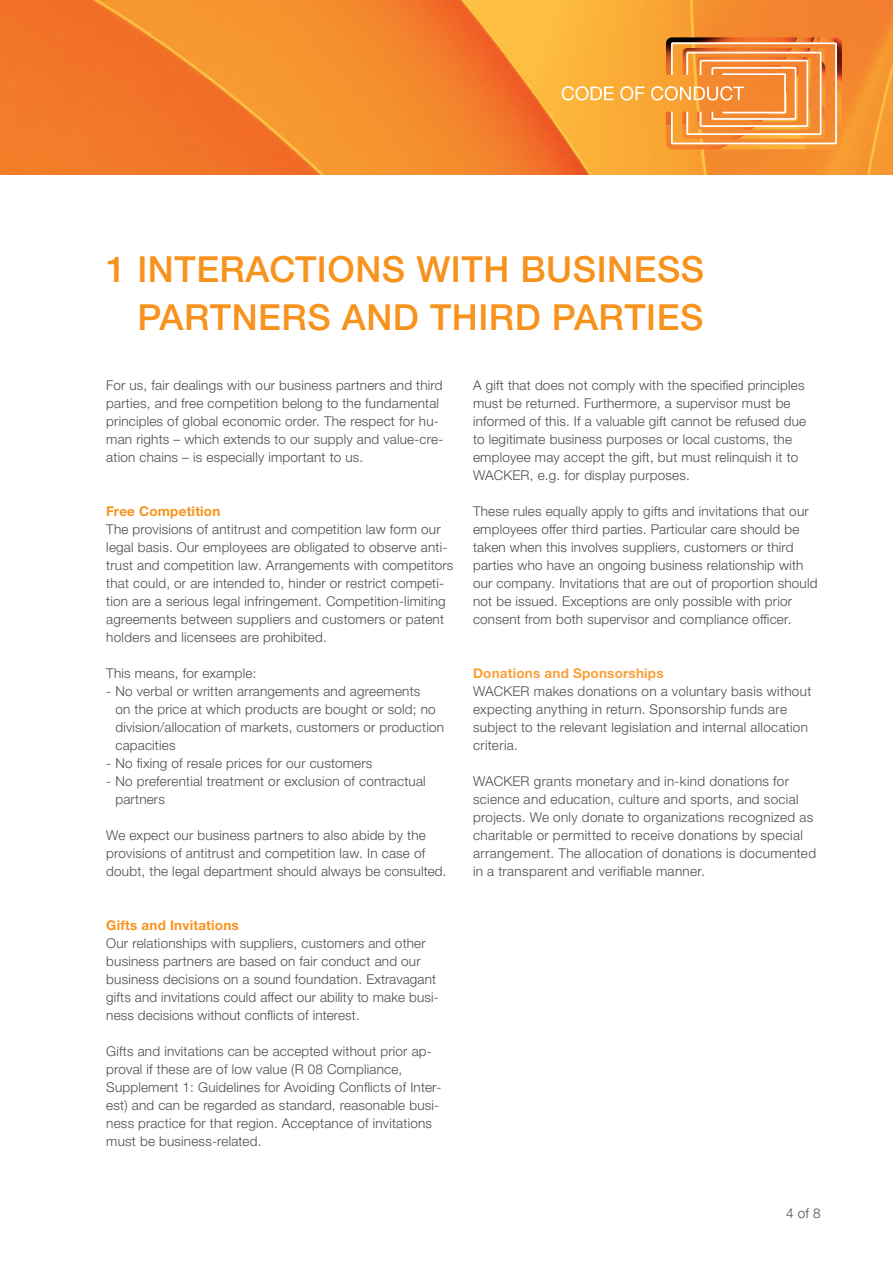
<style>
.page{position:relative;width:893px;height:1263px;background:#fff}
.page>*{position:absolute;margin:0;border:0;box-sizing:border-box;transform-origin:0 0}
._02_Headlin{font:500 36px/48px "Helvetica Panfor Wacker";letter-spacing:.015em;color:#f7931d;text-align:right}
.t1{font:300 13.5px/18px "Helvetica Panfor Wacker";letter-spacing:.015em;color:#4b4c4d}
._02_Headlin-2{font:700 13.5px "Helvetica Panfor Wacker";letter-spacing:.015em;color:#f7931d}
.t2{font:700 13.5px "Helvetica Panfor Wacker";letter-spacing:.015em;color:#f9a03a}
</style>
<div class="page">
<img style="left:0;top:0;width:893px;height:174px">
<img style="left:666px;top:37px;width:176px;height:112px">
<svg style="left:562px;top:42px;width:275px;height:102px"></svg>
<p class="_02_Headlin" style="left:106px;top:246px;width:599px">1 INTERACTIONS WITH BUSINESS<br>PARTNERS AND THIRD PARTIES</p>
<p class="t1" style="left:106px;top:376px;width:339px">For us, fair dealings with our business partners and third parties, and free competition belong to the fundamental principles of global economic order. The respect for hu&shy;man rights – which extends to our supply and value-cre&shy;ation chains – is especially important to us.</p>
<p class="_02_Headlin-2" style="left:106px;top:503px;width:116px">Free Competition</p>
<p class="t1" style="left:106px;top:520px;width:349px">The provisions of antitrust and competition law form our legal basis. Our employees are obligated to observe anti&shy;trust and competition law. Arrangements with competitors that could, or are intended to, hinder or restrict competi&shy;tion are a serious legal infringement. Competition-limiting agreements between suppliers and customers or patent holders and licensees are prohibited.</p>
<p class="t1" style="left:106px;top:664px;width:152px">This means, for example:</p>
<p class="t1" style="left:115px;top:682px;width:330px;text-indent:-9px">- No verbal or written arrangements and agreements<br>on the price at which products are bought or sold; no division/allocation of markets, customers or production capacities</p>
<p class="t1" style="left:106px;top:754px;width:268px">- No fixing of resale prices for our customers</p>
<p class="t1" style="left:115px;top:772px;width:312px;text-indent:-9px">- No preferential treatment or exclusion of contractual partners</p>
<p class="t1" style="left:106px;top:826px;width:342px">We expect our business partners to also abide by the provisions of antitrust and competition law. In case of doubt, the legal department should always be consulted.</p>
<p class="_02_Headlin-2" style="left:106px;top:917px;width:134px">Gifts and Invitations</p>
<p class="t1" style="left:106px;top:934px;width:334px">Our relationships with suppliers, customers and other business partners are based on fair conduct and our business decisions on a sound foundation. Extravagant gifts and invitations could affect our ability to make busi&shy;ness decisions without conflicts of interest.</p>
<p class="t1" style="left:106px;top:1042px;width:337px">Gifts and invitations can be accepted without prior ap&shy;proval if these are of low value (R 08 Compliance, Supplement 1: Guidelines for Avoiding Conflicts of Inter&shy;est) and can be regarded as standard, reasonable busi&shy;ness practice for that region. Acceptance of invitations must be business-related.</p>
<p class="t1" style="left:473px;top:376px;width:335px">A gift that does not comply with the specified principles must be returned. Furthermore, a supervisor must be informed of this. If a valuable gift cannot be refused due to legitimate business purposes or local customs, the employee may accept the gift, but must relinquish it to WACKER, e.g. for display purposes.</p>
<p class="t1" style="left:473px;top:502px;width:346px">These rules equally apply to gifts and invitations that our employees offer third parties. Particular care should be taken when this involves suppliers, customers or third parties who have an ongoing business relationship with our company. Invitations that are out of proportion should not be issued. Exceptions are only possible with prior consent from both supervisor and compliance officer.</p>
<p class="t2" style="left:473px;top:665px;width:192px">Donations and Sponsorships</p>
<p class="t1" style="left:473px;top:682px;width:340px">WACKER makes donations on a voluntary basis without expecting anything in return. Sponsorship funds are subject to the relevant legislation and internal allocation criteria.</p>
<p class="t1" style="left:473px;top:772px;width:345px">WACKER grants monetary and in-kind donations for science and education, culture and sports, and social projects. We only donate to organizations recognized as charitable or permitted to receive donations by special arrangement. The allocation of donations is documented in a transparent and verifiable manner.</p>
<p class="t1" style="left:786px;top:1204px;width:36px">4 of 8</p>
</div>
